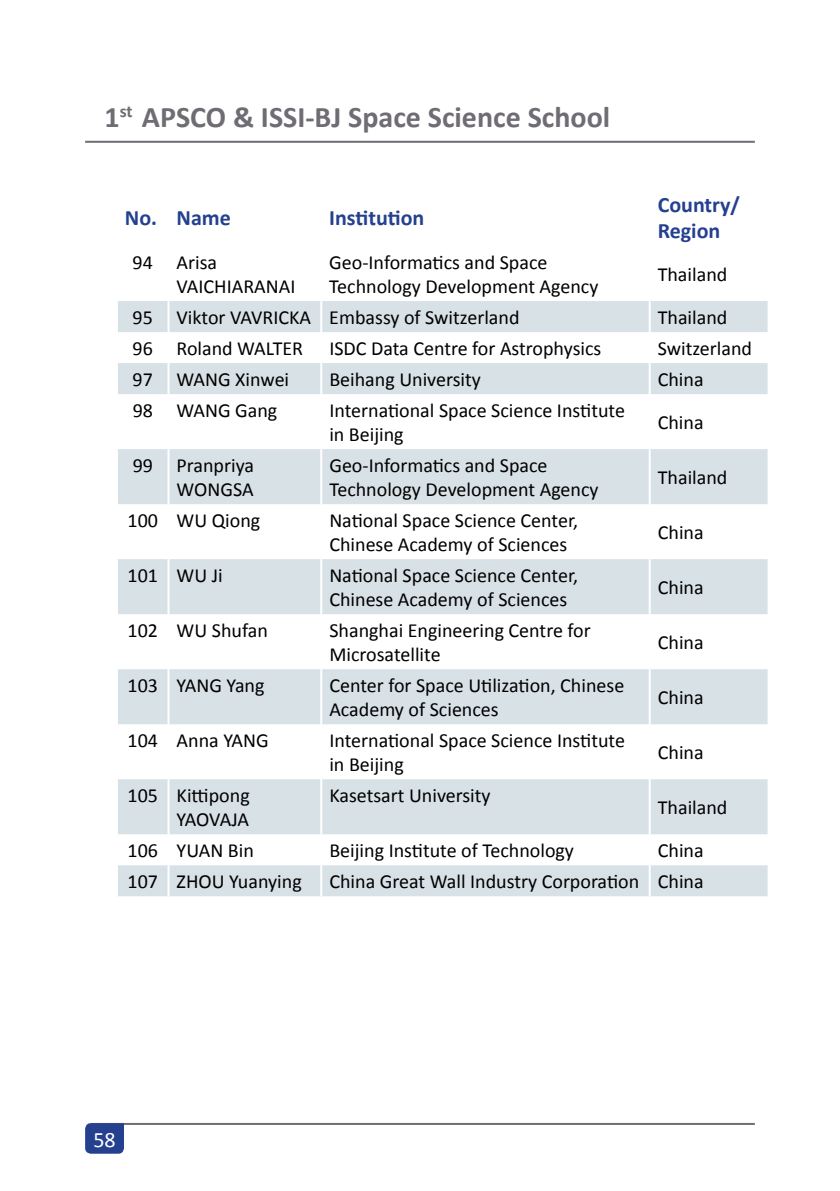
<style>
.page{position:relative;width:840px;height:1191px;background:#fff}
.page>*{position:absolute;margin:0;border:0;box-sizing:border-box;transform-origin:0 0}
.t1{font:700 30px "Calibri";color:#6f6c74}
.t2{font:700 22px/26.4px "Calibri";color:#25408f}
.t3{font:22px "Calibri";color:#fff}
.t4{font:20px/24px "Calibri";color:#000}
</style>
<div class="page">
<hr style="left:91px;top:1123px;width:663px;height:2px;background:#6f6c74">
<hr style="left:85px;top:141px;width:669px;height:2px;background:#6f6c74">
<svg style="left:85px;top:1123px;width:39px;height:30px"></svg>
<svg style="left:118px;top:301px;width:649px;height:595px;fill:#d8e1e6"></svg>
<hr style="left:167px;top:301px;width:2px;height:31px;background:#fff">
<hr style="left:320px;top:301px;width:2px;height:31px;background:#fff">
<hr style="left:648px;top:301px;width:2px;height:31px;background:#fff">
<hr style="left:167px;top:332px;width:2px;height:31px;background:#fff">
<hr style="left:320px;top:332px;width:2px;height:31px;background:#fff">
<hr style="left:648px;top:332px;width:2px;height:31px;background:#fff">
<hr style="left:167px;top:363px;width:2px;height:31px;background:#fff">
<hr style="left:320px;top:363px;width:2px;height:31px;background:#fff">
<hr style="left:648px;top:363px;width:2px;height:31px;background:#fff">
<hr style="left:167px;top:394px;width:2px;height:55px;background:#fff">
<hr style="left:320px;top:394px;width:2px;height:55px;background:#fff">
<hr style="left:648px;top:394px;width:2px;height:55px;background:#fff">
<hr style="left:167px;top:449px;width:2px;height:55px;background:#fff">
<hr style="left:320px;top:449px;width:2px;height:55px;background:#fff">
<hr style="left:648px;top:449px;width:2px;height:55px;background:#fff">
<hr style="left:167px;top:504px;width:2px;height:55px;background:#fff">
<hr style="left:320px;top:504px;width:2px;height:55px;background:#fff">
<hr style="left:648px;top:504px;width:2px;height:55px;background:#fff">
<hr style="left:167px;top:559px;width:2px;height:55px;background:#fff">
<hr style="left:320px;top:559px;width:2px;height:55px;background:#fff">
<hr style="left:648px;top:559px;width:2px;height:55px;background:#fff">
<hr style="left:167px;top:614px;width:2px;height:55px;background:#fff">
<hr style="left:320px;top:614px;width:2px;height:55px;background:#fff">
<hr style="left:648px;top:614px;width:2px;height:55px;background:#fff">
<hr style="left:167px;top:669px;width:2px;height:55px;background:#fff">
<hr style="left:320px;top:669px;width:2px;height:55px;background:#fff">
<hr style="left:648px;top:669px;width:2px;height:55px;background:#fff">
<hr style="left:167px;top:724px;width:2px;height:55px;background:#fff">
<hr style="left:320px;top:724px;width:2px;height:55px;background:#fff">
<hr style="left:648px;top:724px;width:2px;height:55px;background:#fff">
<hr style="left:167px;top:779px;width:2px;height:55px;background:#fff">
<hr style="left:320px;top:779px;width:2px;height:55px;background:#fff">
<hr style="left:648px;top:779px;width:2px;height:55px;background:#fff">
<hr style="left:167px;top:834px;width:2px;height:31px;background:#fff">
<hr style="left:320px;top:834px;width:2px;height:31px;background:#fff">
<hr style="left:648px;top:834px;width:2px;height:31px;background:#fff">
<hr style="left:167px;top:865px;width:2px;height:31px;background:#fff">
<hr style="left:320px;top:865px;width:2px;height:31px;background:#fff">
<hr style="left:648px;top:865px;width:2px;height:31px;background:#fff">
<h1 class="t1" style="left:104px;top:98px;width:507px">1<sup>st</sup> APSCO &amp; ISSI-BJ Space Science School</h1>
<p class="t2" style="left:125px;top:204px;width:107px">No. Name</p>
<p class="t2" style="left:329px;top:204px;width:97px">Institution</p>
<p class="t4" style="left:176px;top:250px;width:120px;text-indent:-44px">94 Arisa<br>VAICHIARANAI</p>
<p class="t4" style="left:329px;top:250px;width:270px">Geo-Informatics and Space<br>Technology Development Agency</p>
<p class="t2" style="left:657px;top:191px;width:84px">Country/<br>Region</p>
<p class="t4" style="left:657px;top:262px;width:71px">Thailand</p>
<p class="t4" style="left:132px;top:305px;width:388px">95 Viktor VAVRICKA Embassy of Switzerland</p>
<p class="t4" style="left:657px;top:305px;width:71px">Thailand</p>
<p class="t4" style="left:132px;top:336px;width:172px">96 Roland WALTER</p>
<p class="t4" style="left:329px;top:336px;width:273px">ISDC Data Centre for Astrophysics</p>
<p class="t4" style="left:657px;top:336px;width:96px">Switzerland</p>
<p class="t4" style="left:133px;top:367px;width:158px">97 WANG Xinwei</p>
<p class="t4" style="left:329px;top:367px;width:153px">Beihang University</p>
<p class="t4" style="left:657px;top:367px;width:47px">China</p>
<p class="t4" style="left:133px;top:398px;width:146px">98 WANG Gang</p>
<p class="t4" style="left:329px;top:398px;width:297px">International Space Science Institute in Beijing</p>
<p class="t4" style="left:657px;top:410px;width:47px">China</p>
<p class="t4" style="left:133px;top:453px;width:123px;text-align:right">99 Pranpriya<br>WONGSA</p>
<p class="t4" style="left:329px;top:453px;width:270px">Geo-Informatics and Space<br>Technology Development Agency</p>
<p class="t4" style="left:127px;top:508px;width:134px">100 WU Qiong</p>
<p class="t4" style="left:329px;top:508px;width:250px">National Space Science Center,<br>Chinese Academy of Sciences</p>
<p class="t4" style="left:127px;top:563px;width:97px">101 WU Ji</p>
<p class="t4" style="left:329px;top:563px;width:250px">National Space Science Center,<br>Chinese Academy of Sciences</p>
<p class="t4" style="left:127px;top:618px;width:142px">102 WU Shufan</p>
<p class="t4" style="left:329px;top:618px;width:263px">Shanghai Engineering Centre for<br>Microsatellite</p>
<p class="t4" style="left:127px;top:673px;width:138px">103 YANG Yang</p>
<p class="t4" style="left:329px;top:673px;width:296px">Center for Space Utilization, Chinese<br>Academy of Sciences</p>
<p class="t4" style="left:127px;top:728px;width:143px">104 Anna YANG</p>
<p class="t4" style="left:329px;top:728px;width:297px">International Space Science Institute in Beijing</p>
<p class="t4" style="left:127px;top:783px;width:124px;text-align:right">105 Kittipong<br>YAOVAJA</p>
<p class="t4" style="left:329px;top:783px;width:163px">Kasetsart University</p>
<p class="t4" style="left:657px;top:465px;width:71px">Thailand</p>
<p class="t4" style="left:657px;top:520px;width:47px">China</p>
<p class="t4" style="left:657px;top:575px;width:47px">China</p>
<p class="t4" style="left:657px;top:630px;width:47px">China</p>
<p class="t4" style="left:657px;top:685px;width:47px">China</p>
<p class="t4" style="left:657px;top:740px;width:47px">China</p>
<p class="t4" style="left:657px;top:795px;width:71px">Thailand</p>
<p class="t4" style="left:127px;top:838px;width:128px">106 YUAN Bin</p>
<p class="t4" style="left:329px;top:838px;width:246px">Beijing Institute of Technology</p>
<p class="t4" style="left:657px;top:838px;width:47px">China</p>
<p class="t4" style="left:127px;top:869px;width:175px">107 ZHOU Yuanying</p>
<p class="t4" style="left:329px;top:869px;width:375px">China Great Wall Industry Corporation China</p>
<p class="t3" style="left:93px;top:1125px;width:24px">58</p>
</div>
